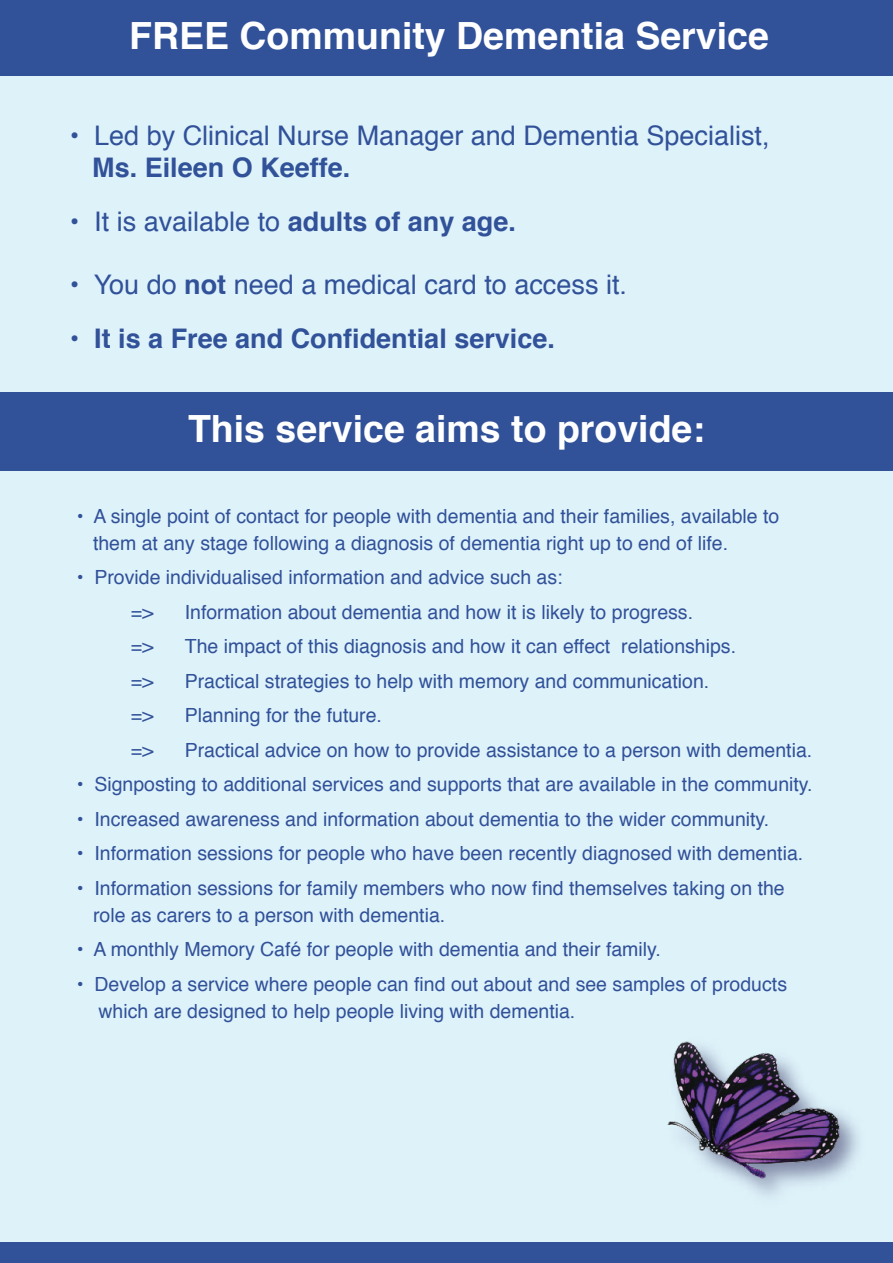
<style>
.page{position:relative;width:893px;height:1263px;background:#fff}
.page>*{position:absolute;margin:0;border:0;box-sizing:border-box;transform-origin:0 0}
.t1{font:700 37.5px "Helvetica";color:#fff}
.t2{font:27px "Helvetica";color:#315199}
.t3{font:700 27px "Helvetica";color:#315199}
.t4{font:19.5px/27px "Helvetica";color:#315199}
.s1{font-weight:700}
.s2{font-weight:400}
</style>
<div class="page">
<div style="left:0;top:0;width:893px;height:1245px;background:#def2fa"></div>
<div style="left:0;top:1242px;width:893px;height:21px;background:#315199"></div>
<div style="left:0;top:0;width:893px;height:76px;background:#315199"></div>
<div style="left:0;top:392px;width:893px;height:78px;background:#315199"></div>
<img style="left:667px;top:1041px;width:195px;height:143px">
<h1 class="t1" style="left:129px;top:6px;width:641px">FREE Community Dementia Service</h1>
<h2 class="t2" style="left:70px;top:115px;width:701px">• Led by Clinical Nurse Manager and Dementia Specialist,</h2>
<h2 class="t3" style="left:92px;top:146px;width:260px">Ms. Eileen O Keeffe.</h2>
<h2 class="t2" style="left:70px;top:201px;width:448px">• It is available to <span class="s1">adults of any age.</span></h2>
<h2 class="t2" style="left:70px;top:264px;width:559px">• You do <span class="s1">not</span> need a medical card to access it.</h2>
<h2 class="t3" style="left:70px;top:317px;width:487px"><span class="s2">•</span> It is a Free and Confidential service.</h2>
<h1 class="t1" style="left:188px;top:398px;width:518px">This service aims to provide:</h1>
<p class="t4" style="left:93px;top:503px;width:688px;text-indent:-16px">• A single point of contact for people with dementia and their families, available to them at any stage following a diagnosis of dementia right up to end of life.</p>
<p class="t4" style="left:131px;top:561px;width:433px;line-height:34.5px;text-indent:-54px">• Provide individualised information and advice such as: =&gt;</p>
<p class="t4" style="left:185px;top:599px;width:510px">Information about dementia and how it is likely to progress.</p>
<p class="t4" style="left:131px;top:633px;width:24px">=&gt;</p>
<p class="t4" style="left:185px;top:633px;width:553px">The impact of this diagnosis and how it can effect relationships.</p>
<p class="t4" style="left:131px;top:668px;width:24px">=&gt;</p>
<p class="t4" style="left:185px;top:668px;width:526px">Practical strategies to help with memory and communication.</p>
<p class="t4" style="left:131px;top:702px;width:24px">=&gt;</p>
<p class="t4" style="left:185px;top:702px;width:199px">Planning for the future.</p>
<p class="t4" style="left:131px;top:737px;width:24px">=&gt;</p>
<p class="t4" style="left:185px;top:737px;width:629px">Practical advice on how to provide assistance to a person with dementia.</p>
<p class="t4" style="left:77px;top:771px;width:737px">• Signposting to additional services and supports that are available in the community.</p>
<p class="t4" style="left:77px;top:806px;width:694px">• Increased awareness and information about dementia to the wider community.</p>
<p class="t4" style="left:77px;top:840px;width:728px">• Information sessions for people who have been recently diagnosed with dementia.</p>
<p class="t4" style="left:93px;top:875px;width:693px;text-indent:-16px">• Information sessions for family members who now find themselves taking on the role as carers to a person with dementia.</p>
<p class="t4" style="left:77px;top:936px;width:586px">• A monthly Memory Café for people with dementia and their family.</p>
<p class="t4" style="left:98px;top:971px;width:690px;text-indent:-22px">• Develop a service where people can find out about and see samples of products which are designed to help people living with dementia.</p>
</div>
